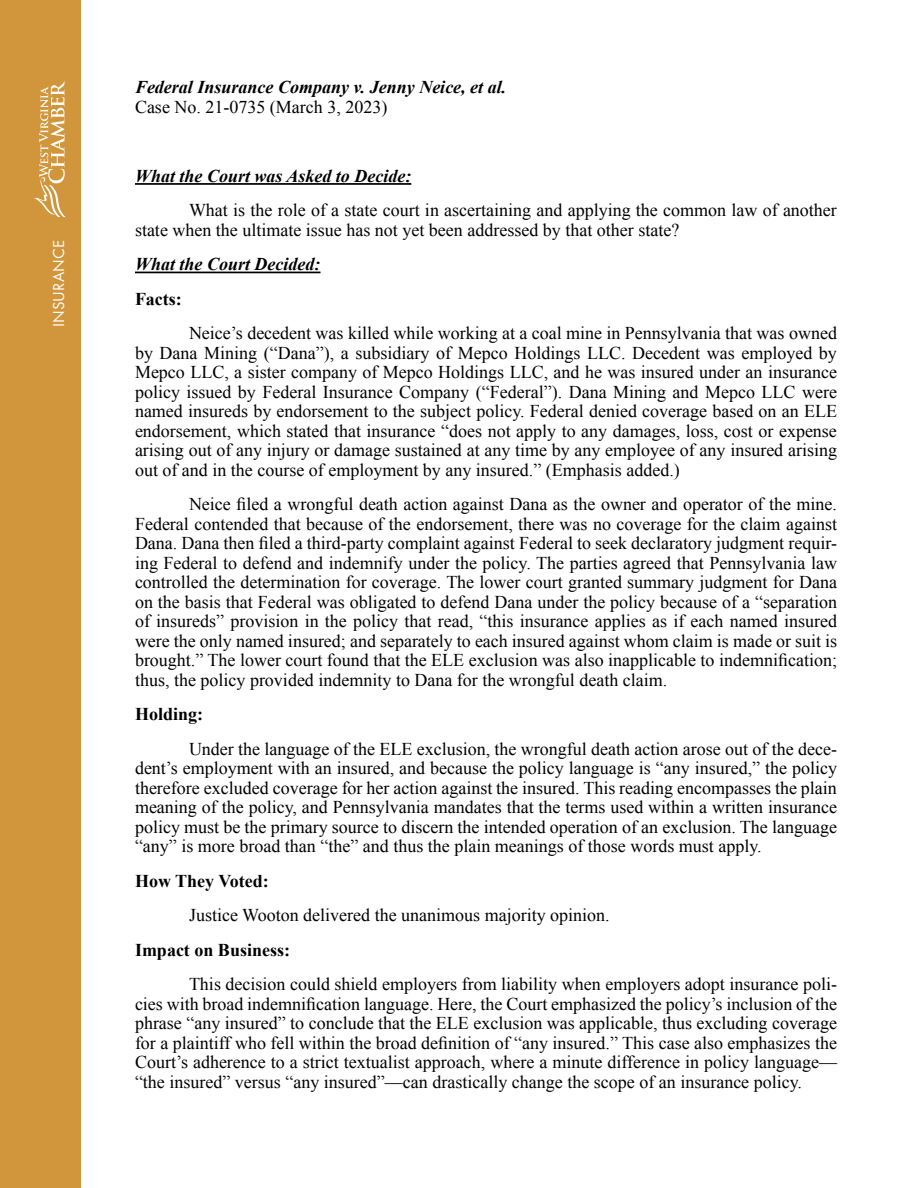
<style>
.page{position:relative;width:918px;height:1188px;background:#fff}
.page>*{position:absolute;margin:0;border:0;box-sizing:border-box;transform-origin:0 0}
.t1{font:18px/19.5px "Times New Roman";color:#000;text-align:justify}
.t2{font:italic 700 18px "Times New Roman";color:#000}
.t3{font:700 18px "Times New Roman";color:#000}
.t4{font:16.5px "Futura PT";letter-spacing:.01em;color:#fff}
</style>
<div class="page">
<hr style="left:135px;top:183px;width:276px;height:2px;background:#000">
<hr style="left:135px;top:272px;width:186px;height:1px;background:#000">
<div style="left:0;top:0;width:81px;height:1188px;background:#d1963b"></div>
<svg style="left:34px;top:81px;width:32px;height:136px"></svg>
<p class="t4" style="left:49px;top:327px;width:89px;rotate:-90deg">INSURANCE</p>
<p class="t2" style="left:135px;top:75px;width:373px">Federal Insurance Company v. Jenny Neice, et al.</p>
<p class="t1" style="left:135px;top:97px;width:254px">Case No. 21-0735 (March 3, 2023)</p>
<p class="t2" style="left:135px;top:163px;width:278px">What the Court was Asked to Decide:</p>
<p class="t1" style="left:135px;top:200px;width:703px;text-indent:54px">What is the role of a state court in ascertaining and applying the common law of another state when the ultimate issue has not yet been addressed by that other state?</p>
<p class="t2" style="left:135px;top:252px;width:187px">What the Court Decided:</p>
<p class="t3" style="left:135px;top:287px;width:48px">Facts:</p>
<p class="t1" style="left:135px;top:323px;width:704px;text-indent:54px">Neice’s decedent was killed while working at a coal mine in Pennsylvania that was owned by Dana Mining (“Dana”), a subsidiary of Mepco Holdings LLC. Decedent was employed by Mepco LLC, a sister company of Mepco Holdings LLC, and he was insured under an insurance policy issued by Federal Insurance Company (“Federal”). Dana Mining and Mepco LLC were named insureds by endorsement to the subject policy. Federal denied coverage based on an ELE endorsement, which stated that insurance “does not apply to any damages, loss, cost or expense arising out of any injury or damage sustained at any time by any employee of any insured arising out of and in the course of employment by any insured.” (Emphasis added.)</p>
<p class="t1" style="left:135px;top:494px;width:704px;text-indent:54px">Neice filed a wrongful death action against Dana as the owner and operator of the mine.<br>Federal contended that because of the endorsement, there was no coverage for the claim against Dana. Dana then filed a third-party complaint against Federal to seek declaratory judgment requir&shy;ing Federal to defend and indemnify under the policy. The parties agreed that Pennsylvania law controlled the determination for coverage. The lower court granted summary judgment for Dana on the basis that Federal was obligated to defend Dana under the policy because of a “separation of insureds” provision in the policy that read, “this insurance applies as if each named insured were the only named insured; and separately to each insured against whom claim is made or suit is brought.” The lower court found that the ELE exclusion was also inapplicable to indemnification; thus, the policy provided indemnity to Dana for the wrongful death claim.</p>
<p class="t3" style="left:135px;top:702px;width:70px">Holding:</p>
<p class="t1" style="left:135px;top:739px;width:704px;text-indent:54px">Under the language of the ELE exclusion, the wrongful death action arose out of the dece&shy;dent’s employment with an insured, and because the policy language is “any insured,” the policy therefore excluded coverage for her action against the insured. This reading encompasses the plain meaning of the policy, and Pennsylvania mandates that the terms used within a written insurance policy must be the primary source to discern the intended operation of an exclusion. The language “any” is more broad than “the” and thus the plain meanings of those words must apply.</p>
<p class="t3" style="left:135px;top:868px;width:135px">How They Voted:</p>
<p class="t1" style="left:189px;top:905px;width:422px">Justice Wooton delivered the unanimous majority opinion.</p>
<p class="t3" style="left:135px;top:937px;width:157px">Impact on Business:</p>
<p class="t1" style="left:135px;top:974px;width:704px;text-indent:54px">This decision could shield employers from liability when employers adopt insurance poli&shy;cies with broad indemnification language. Here, the Court emphasized the policy’s inclusion of the phrase “any insured” to conclude that the ELE exclusion was applicable, thus excluding coverage for a plaintiff who fell within the broad definition of “any insured.” This case also emphasizes the Court’s adherence to a strict textualist approach, where a minute difference in policy language— “the insured” versus “any insured”—can drastically change the scope of an insurance policy.</p>
</div>
